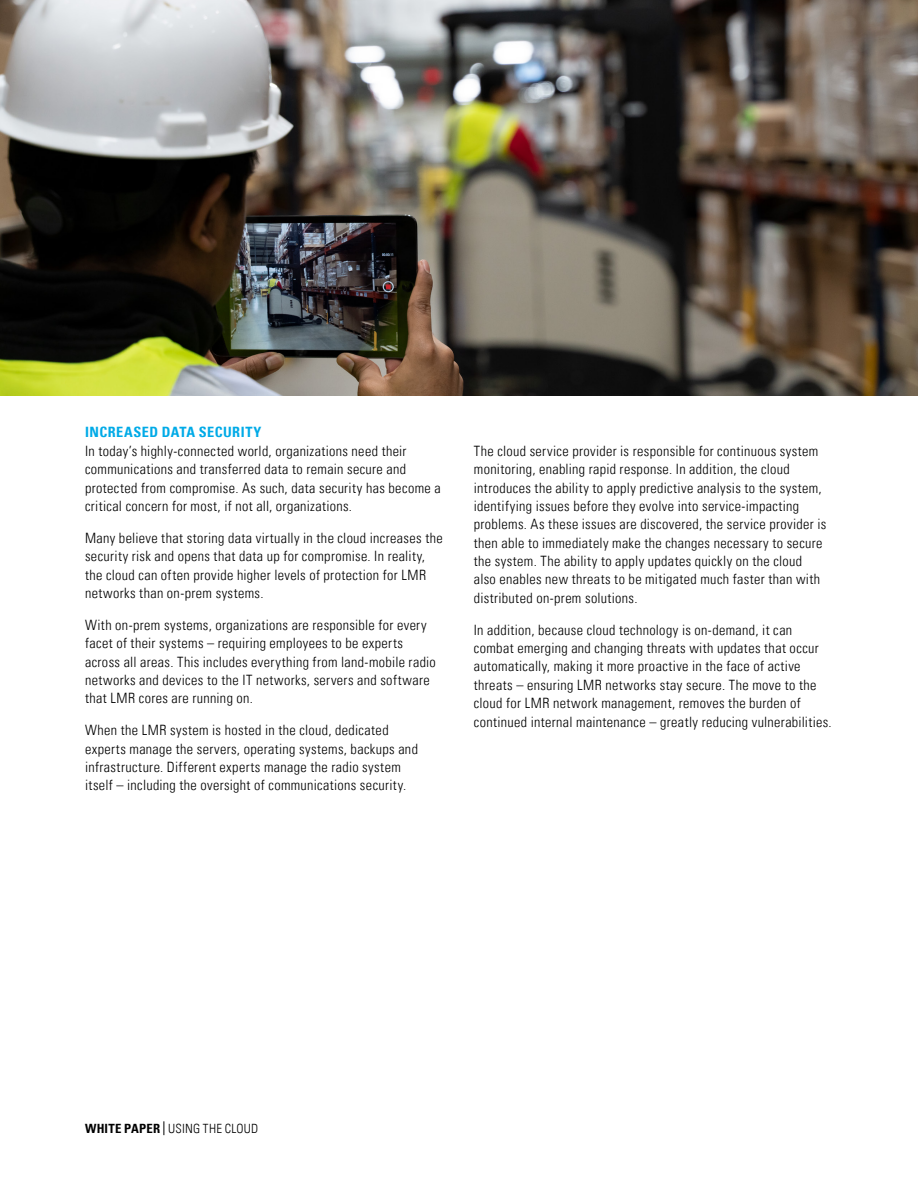
<style>
.page{position:relative;width:918px;height:1188px;background:#fff}
.page>*{position:absolute;margin:0;border:0;box-sizing:border-box;transform-origin:0 0}
.t1{font:300 condensed 14.25px/18.3px "Univers LT";letter-spacing:.025em;color:#000}
.t2{font:700 condensed 14.25px "Univers LT";letter-spacing:.035em;color:#00aae7}
.t3{font:300 condensed 12.75px "Univers LT";letter-spacing:.015em;color:#000}
.s1{font-weight:700}
</style>
<div class="page">
<img style="left:0;top:0;width:918px;height:395px">
<svg style="left:164px;top:1121px;width:1px;height:14px"></svg>
<p class="t2" style="left:85px;top:424px;width:178px">INCREASED DATA SECURITY</p>
<p class="t1" style="left:85px;top:442px;width:357px">In today’s highly-connected world, organizations need their communications and transferred data to remain secure and protected from compromise. As such, data security has become a critical concern for most, if not all, organizations.</p>
<p class="t1" style="left:85px;top:529px;width:359px">Many believe that storing data virtually in the cloud increases the security risk and opens that data up for compromise. In reality, the cloud can often provide higher levels of protection for LMR networks than on-prem systems.</p>
<p class="t1" style="left:85px;top:616px;width:352px">With on-prem systems, organizations are responsible for every facet of their systems – requiring employees to be experts across all areas. This includes everything from land-mobile radio networks and devices to the IT networks, servers and software that LMR cores are running on.</p>
<p class="t1" style="left:85px;top:721px;width:334px">When the LMR system is hosted in the cloud, dedicated experts manage the servers, operating systems, backups and infrastructure. Different experts manage the radio system itself – including the oversight of communications security.</p>
<p class="t1" style="left:474px;top:442px;width:354px">The cloud service provider is responsible for continuous system monitoring, enabling rapid response. In addition, the cloud introduces the ability to apply predictive analysis to the system, identifying issues before they evolve into service-impacting problems. As these issues are discovered, the service provider is then able to immediately make the changes necessary to secure the system. The ability to apply updates quickly on the cloud also enables new threats to be mitigated much faster than with distributed on-prem solutions.</p>
<p class="t1" style="left:474px;top:621px;width:359px">In addition, because cloud technology is on-demand, it can combat emerging and changing threats with updates that occur automatically, making it more proactive in the face of active threats – ensuring LMR networks stay secure. The move to the cloud for LMR network management, removes the burden of continued internal maintenance – greatly reducing vulnerabilities.</p>
<p class="t3" style="left:85px;top:1121px;width:175px"><span class="s1">WHITE PAPER</span> USING THE CLOUD</p>
</div>
